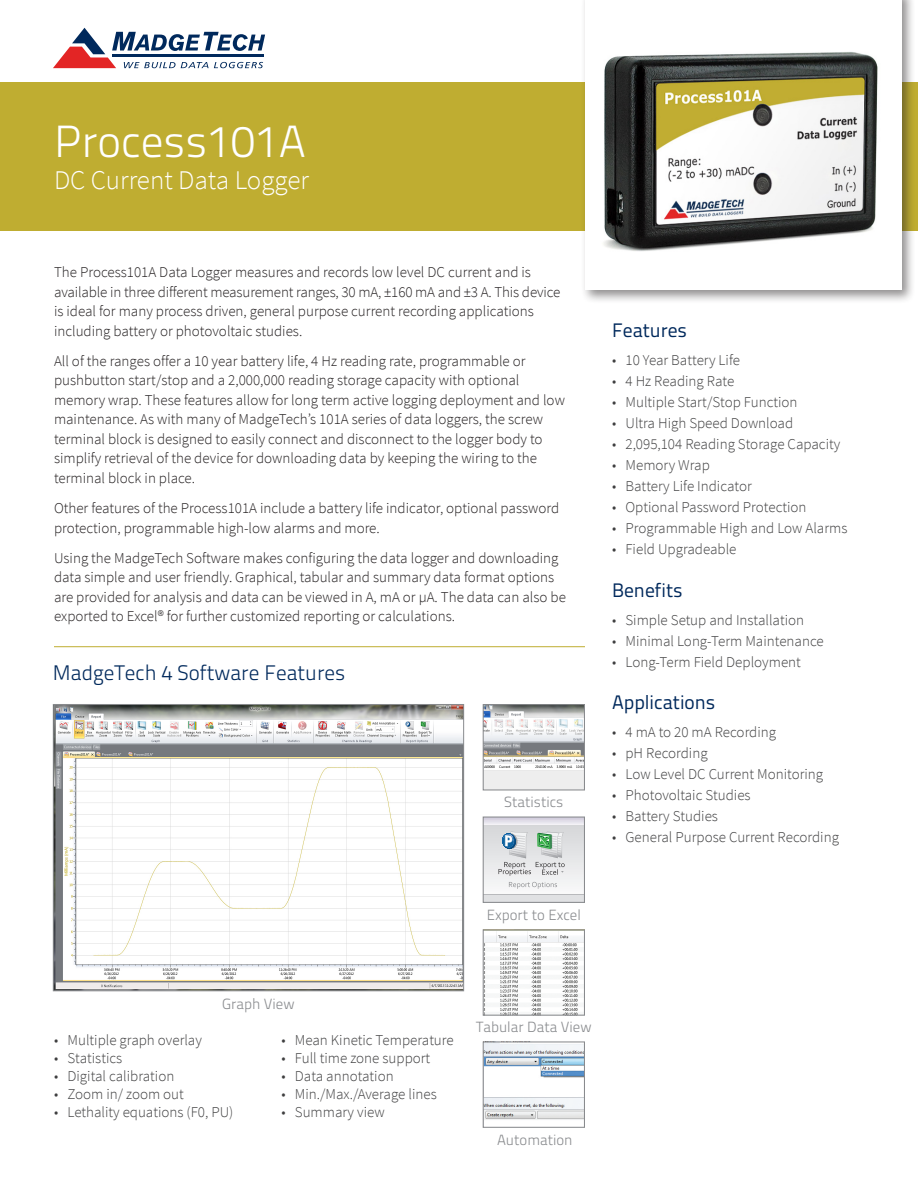
<style>
.page{position:relative;width:918px;height:1188px;background:#fff}
.page>*{position:absolute;margin:0;border:0;box-sizing:border-box;transform-origin:0 0}
.t1{font:300 45px "Titillium Text 22 L";color:#fff}
.t2{font:300 27px "Source Sans Pro";color:#fff}
.t3{font:300 21px "Titillium Text 22 L";color:#00295c}
.Subhead{font:19.5px "Titillium Text 22 L";color:#00295c}
.body{font:300 15px/19.5px "Source Sans Pro";color:#231f20}
.t4{font:300 15px "Source Sans Pro";color:#3e3e3f}
.t5{font:300 14.7px "Titillium Text 22 L";color:#898b8e}
</style>
<div class="page">
<div style="left:0;top:82px;width:918px;height:149px;background:#bfad31"></div>
<div style="left:581px;top:0;width:335px;height:304px;background:#231f20;opacity:.5"></div>
<div style="left:585px;top:0;width:317px;height:289px;background:#fff"></div>
<svg style="left:53px;top:28px;width:212px;height:40px"></svg>
<hr style="left:112px;top:54px;width:152px;height:3px;background:#00295c">
<img style="left:485px;top:706px;width:98px;height:82px">
<div style="left:483px;top:704px;width:102px;height:86px;border:1px solid #898b8e"></div>
<img style="left:485px;top:931px;width:98px;height:83px">
<div style="left:483px;top:929px;width:102px;height:87px;border:1px solid #898b8e"></div>
<img style="left:485px;top:1043px;width:98px;height:77px">
<div style="left:483px;top:1041px;width:102px;height:87px;border:1px solid #898b8e"></div>
<svg style="left:485px;top:824px;width:98px;height:63px"></svg>
<hr style="left:483px;top:825px;width:101px;height:1px;background:#b8b9bc">
<hr style="left:483px;top:894px;width:101px;height:1px;background:#b8b9bc">
<div style="left:483px;top:895px;width:101px;height:7px;background:#e0e1e3"></div>
<div style="left:483px;top:817px;width:101px;height:7px;background:#e1dee8"></div>
<div style="left:483px;top:817px;width:102px;height:86px;border:1px solid #898b8e"></div>
<svg style="left:509px;top:882px;width:48px;height:7px"></svg>
<hr style="left:54px;top:646px;width:531px;height:1px;background:#bfad31">
<img style="left:55px;top:706px;width:407px;height:283px">
<div style="left:53px;top:704px;width:411px;height:287px;border:1px solid #898b8e"></div>
<img style="left:603px;top:52px;width:275px;height:199px">
<svg style="left:499px;top:832px;width:66px;height:44px;background:#c0cccc"></svg>
<p class="t1" style="left:54px;top:108px;width:254px">Process101A</p>
<p class="t2" style="left:54px;top:164px;width:257px">DC Current Data Logger</p>
<p class="body" style="left:54px;top:262px;width:508px">The Process101A Data Logger measures and records low level DC current and is available in three different measurement ranges, 30 mA, ±160 mA and ±3 A. This device is ideal for many process driven, general purpose current recording applications including battery or photovoltaic studies.</p>
<p class="body" style="left:54px;top:351px;width:512px">All of the ranges offer a 10 year battery life, 4 Hz reading rate, programmable or pushbutton start/stop and a 2,000,000 reading storage capacity with optional memory wrap. These features allow for long term active logging deployment and low maintenance. As with many of MadgeTech’s 101A series of data loggers, the screw terminal block is designed to easily connect and disconnect to the logger body to simplify retrieval of the device for downloading data by keeping the wiring to the terminal block in place.</p>
<p class="body" style="left:54px;top:498px;width:507px">Other features of the Process101A include a battery life indicator, optional password protection, programmable high-low alarms and more.</p>
<p class="body" style="left:54px;top:548px;width:513px">Using the MadgeTech Software makes configuring the data logger and downloading data simple and user friendly. Graphical, tabular and summary data format options are provided for analysis and data can be viewed in A, mA or μA. The data can also be exported to Excel® for further customized reporting or calculations.</p>
<p class="t3" style="left:53px;top:658px;width:294px">MadgeTech 4 Software Features</p>
<p class="t5" style="left:504px;top:791px;width:61px">Statistics</p>
<p class="t5" style="left:487px;top:904px;width:96px">Export to Excel</p>
<p class="Subhead" style="left:612px;top:316px;width:77px">Features</p>
<p class="t4" style="left:612px;top:351px;width:130px">• 10 Year Battery Life</p>
<p class="t4" style="left:612px;top:372px;width:124px">• 4 Hz Reading Rate</p>
<p class="t4" style="left:612px;top:393px;width:187px">• Multiple Start/Stop Function</p>
<p class="t4" style="left:612px;top:414px;width:183px">• Ultra High Speed Download</p>
<p class="t4" style="left:612px;top:435px;width:230px">• 2,095,104 Reading Storage Capacity</p>
<p class="t4" style="left:612px;top:456px;width:99px">• Memory Wrap</p>
<p class="t4" style="left:612px;top:477px;width:141px">• Battery Life Indicator</p>
<p class="t4" style="left:612px;top:498px;width:196px">• Optional Password Protection</p>
<p class="t4" style="left:612px;top:519px;width:237px">• Programmable High and Low Alarms</p>
<p class="t4" style="left:612px;top:540px;width:126px">• Field Upgradeable</p>
<p class="Subhead" style="left:612px;top:576px;width:72px">Benefits</p>
<p class="t4" style="left:612px;top:611px;width:194px">• Simple Setup and Installation</p>
<p class="t4" style="left:612px;top:632px;width:213px">• Minimal Long-Term Maintenance</p>
<p class="t4" style="left:612px;top:653px;width:190px">• Long-Term Field Deployment</p>
<p class="Subhead" style="left:612px;top:688px;width:105px">Applications</p>
<p class="t4" style="left:612px;top:723px;width:166px">• 4 mA to 20 mA Recording</p>
<p class="t4" style="left:612px;top:744px;width:97px">• pH Recording</p>
<p class="t4" style="left:612px;top:765px;width:213px">• Low Level DC Current Monitoring</p>
<p class="t4" style="left:612px;top:786px;width:140px">• Photovoltaic Studies</p>
<p class="t4" style="left:612px;top:807px;width:108px">• Battery Studies</p>
<p class="t4" style="left:612px;top:828px;width:229px">• General Purpose Current Recording</p>
<p class="t5" style="left:222px;top:993px;width:74px">Graph View</p>
<p class="t4" style="left:54px;top:1031px;width:150px">• Multiple graph overlay</p>
<p class="t4" style="left:54px;top:1049px;width:70px">• Statistics</p>
<p class="t4" style="left:54px;top:1067px;width:122px">• Digital calibration</p>
<p class="t4" style="left:54px;top:1085px;width:131px">• Zoom in/ zoom out</p>
<p class="t4" style="left:54px;top:1103px;width:181px">• Lethality equations (F0, PU)</p>
<p class="t4" style="left:281px;top:1031px;width:174px">• Mean Kinetic Temperature</p>
<p class="t4" style="left:281px;top:1049px;width:150px">• Full time zone support</p>
<p class="t4" style="left:281px;top:1067px;width:114px">• Data annotation</p>
<p class="t4" style="left:281px;top:1085px;width:157px">• Min./Max./Average lines</p>
<p class="t4" style="left:281px;top:1103px;width:105px">• Summary view</p>
<p class="t5" style="left:476px;top:1016px;width:117px">Tabular Data View</p>
<p class="t5" style="left:497px;top:1129px;width:77px">Automation</p>
</div>
